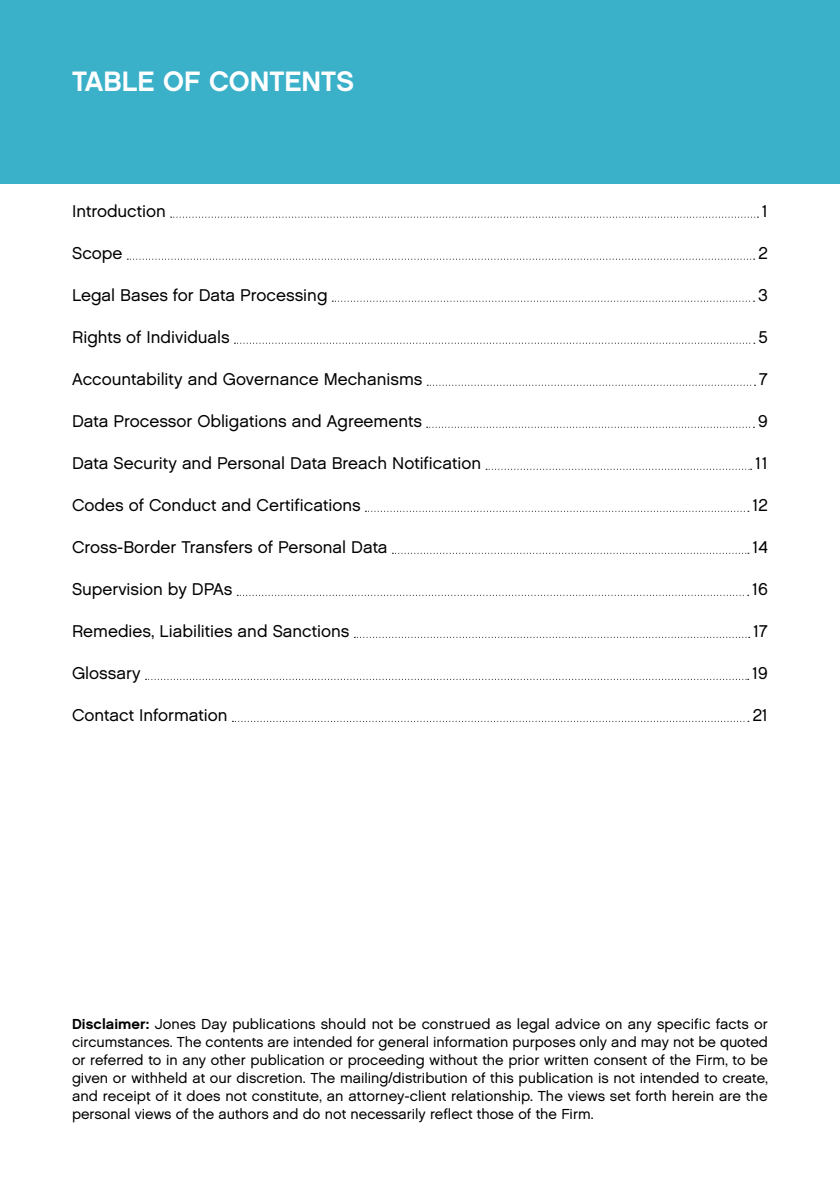
<style>
.page{position:relative;width:840px;height:1191px;background:#fff}
.page>*{position:absolute;margin:0;border:0;box-sizing:border-box;transform-origin:0 0}
.t1{font:28px "Chalet New York Nineteen Sixty";color:#fff}
.t2{font:17px "Chalet London Nineteen Sixty";color:#000}
.t3{font:14.4px/18px "Chalet London Nineteen Sixty";color:#000;text-align:justify}
.s1{font-family:"Chalet New York Nineteen Sixty"}
</style>
<div class="page">
<div style="left:0;top:0;width:839px;height:183px;background:#3bb0c9"></div>
<svg style="left:170px;top:217px;width:588px;height:1px"></svg>
<svg style="left:127px;top:259px;width:627px;height:1px"></svg>
<svg style="left:332px;top:301px;width:422px;height:1px"></svg>
<svg style="left:234px;top:343px;width:520px;height:1px"></svg>
<svg style="left:427px;top:385px;width:328px;height:1px"></svg>
<svg style="left:426px;top:427px;width:328px;height:1px"></svg>
<svg style="left:486px;top:469px;width:265px;height:1px"></svg>
<svg style="left:365px;top:511px;width:383px;height:1px"></svg>
<svg style="left:392px;top:553px;width:356px;height:1px"></svg>
<svg style="left:237px;top:595px;width:511px;height:1px"></svg>
<svg style="left:354px;top:637px;width:395px;height:1px"></svg>
<svg style="left:145px;top:679px;width:603px;height:1px"></svg>
<svg style="left:232px;top:721px;width:516px;height:1px"></svg>
<h1 class="t1" style="left:72px;top:65px;width:283px">TABLE OF CONTENTS</h1>
<p class="t2" style="left:72px;top:201px;width:95px">Introduction</p>
<p class="t2" style="left:761px;top:201px;width:7px">1</p>
<p class="t2" style="left:72px;top:243px;width:52px">Scope</p>
<p class="t2" style="left:758px;top:243px;width:11px">2</p>
<p class="t2" style="left:72px;top:285px;width:257px">Legal Bases for Data Processing</p>
<p class="t2" style="left:757px;top:285px;width:11px">3</p>
<p class="t2" style="left:72px;top:327px;width:159px">Rights of Individuals</p>
<p class="t2" style="left:758px;top:327px;width:11px">5</p>
<p class="t2" style="left:72px;top:369px;width:351px">Accountability and Governance Mechanisms</p>
<p class="t2" style="left:758px;top:369px;width:10px">7</p>
<p class="t2" style="left:72px;top:411px;width:351px">Data Processor Obligations and Agreements</p>
<p class="t2" style="left:757px;top:411px;width:11px">9</p>
<p class="t2" style="left:72px;top:453px;width:410px">Data Security and Personal Data Breach Notification</p>
<p class="t2" style="left:755px;top:453px;width:14px">11</p>
<p class="t2" style="left:72px;top:495px;width:290px">Codes of Conduct and Certifications</p>
<p class="t2" style="left:752px;top:495px;width:17px">12</p>
<p class="t2" style="left:72px;top:537px;width:317px">Cross-Border Transfers of Personal Data</p>
<p class="t2" style="left:752px;top:537px;width:17px">14</p>
<p class="t2" style="left:72px;top:579px;width:162px">Supervision by DPAs</p>
<p class="t2" style="left:752px;top:579px;width:17px">16</p>
<p class="t2" style="left:72px;top:621px;width:279px">Remedies, Liabilities and Sanctions</p>
<p class="t2" style="left:753px;top:621px;width:16px">17</p>
<p class="t2" style="left:72px;top:663px;width:70px">Glossary</p>
<p class="t2" style="left:752px;top:663px;width:17px">19</p>
<p class="t2" style="left:72px;top:705px;width:157px">Contact Information</p>
<p class="t2" style="left:752px;top:705px;width:17px">21</p>
<p class="t3" style="left:72px;top:1014px;width:697px"><span class="s1">Disclaimer:</span> Jones Day publications should not be construed as legal advice on any specific facts or circumstances. The contents are intended for general information purposes only and may not be quoted or referred to in any other publication or proceeding without the prior written consent of the Firm, to be given or withheld at our discretion. The mailing/distribution of this publication is not intended to create, and receipt of it does not constitute, an attorney-client relationship. The views set forth herein are the personal views of the authors and do not necessarily reflect those of the Firm.</p>
</div>
